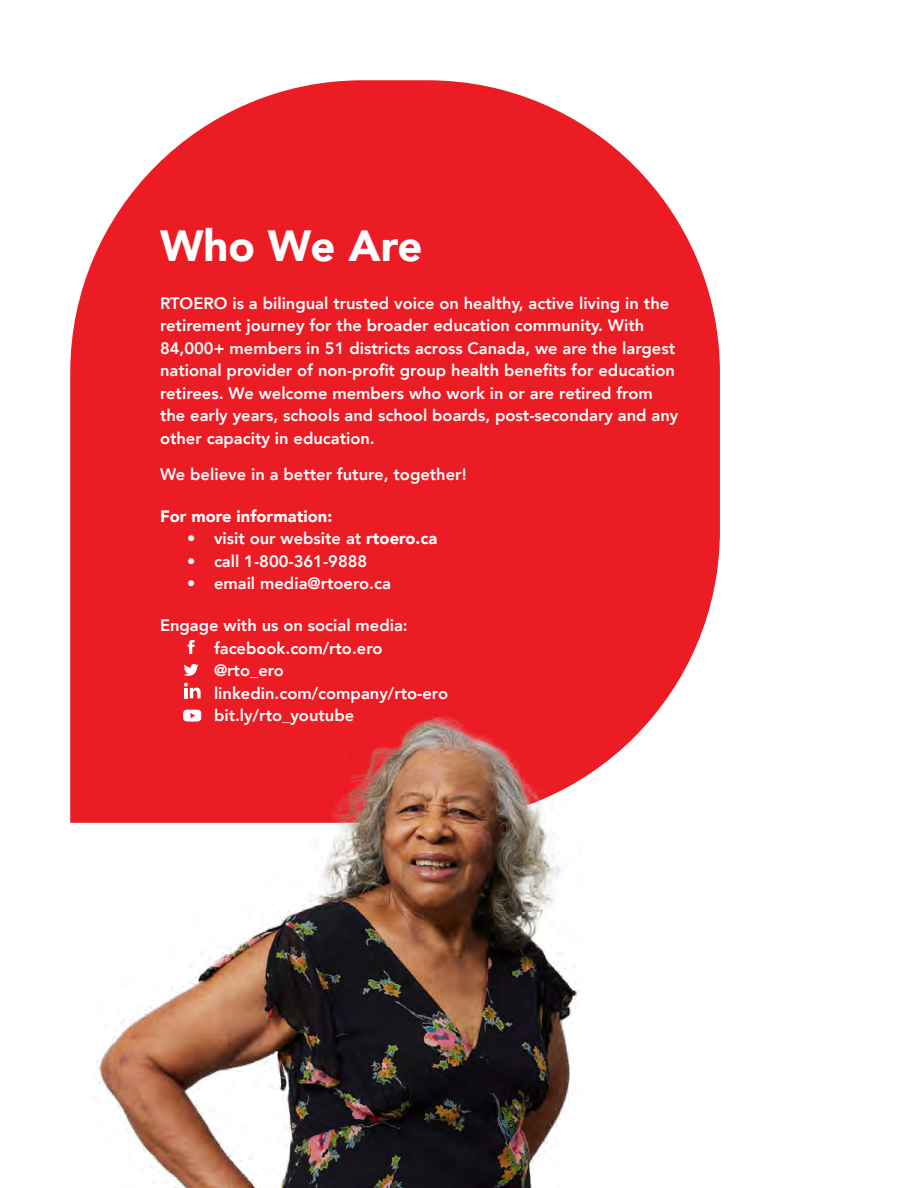
<style>
.page{position:relative;width:918px;height:1188px;background:#fff}
.page>*{position:absolute;margin:0;border:0;box-sizing:border-box;transform-origin:0 0}
.t1{font:900 43.5px "Avenir";color:#fff}
.t2{font:800 16.5px/22.5px "Avenir";color:#fff}
.t3{font:900 16.5px "Avenir";color:#fff}
.s1{font-weight:900}
</style>
<div class="page">
<svg style="left:70px;top:80px;width:650px;height:699px;background:#ee373e"></svg>
<svg style="left:188px;top:640px;width:7px;height:14px"></svg>
<img style="left:70px;top:662px;width:512px;height:526px">
<h1 class="t1" style="left:160px;top:208px;width:264px">Who We Are</h1>
<p class="t2" style="left:160px;top:292px;width:520px">RTOERO is a bilingual trusted voice on healthy, active living in the retirement journey for the broader education community. With 84,000+ members in 51 districts across Canada, we are the largest national provider of non-profit group health benefits for education retirees. We welcome members who work in or are retired from the early years, schools and school boards, post-secondary and any other capacity in education.</p>
<p class="t2" style="left:160px;top:463px;width:308px">We believe in a better future, together!</p>
<p class="t3" style="left:160px;top:502px;width:174px">For more information:</p>
<p class="t2" style="left:187px;top:527px;width:252px">• visit our website at <span class="s1">rtoero.ca</span></p>
<p class="t2" style="left:187px;top:550px;width:182px">• call 1-800-361-9888</p>
<p class="t2" style="left:187px;top:572px;width:205px">• email media@rtoero.ca</p>
<p class="t2" style="left:214px;top:614px;width:236px;text-indent:-54px">Engage with us on social media: facebook.com/rto.ero @rto_ero linkedin.com/company/rto-ero bit.ly/rto_youtube</p>
</div>
